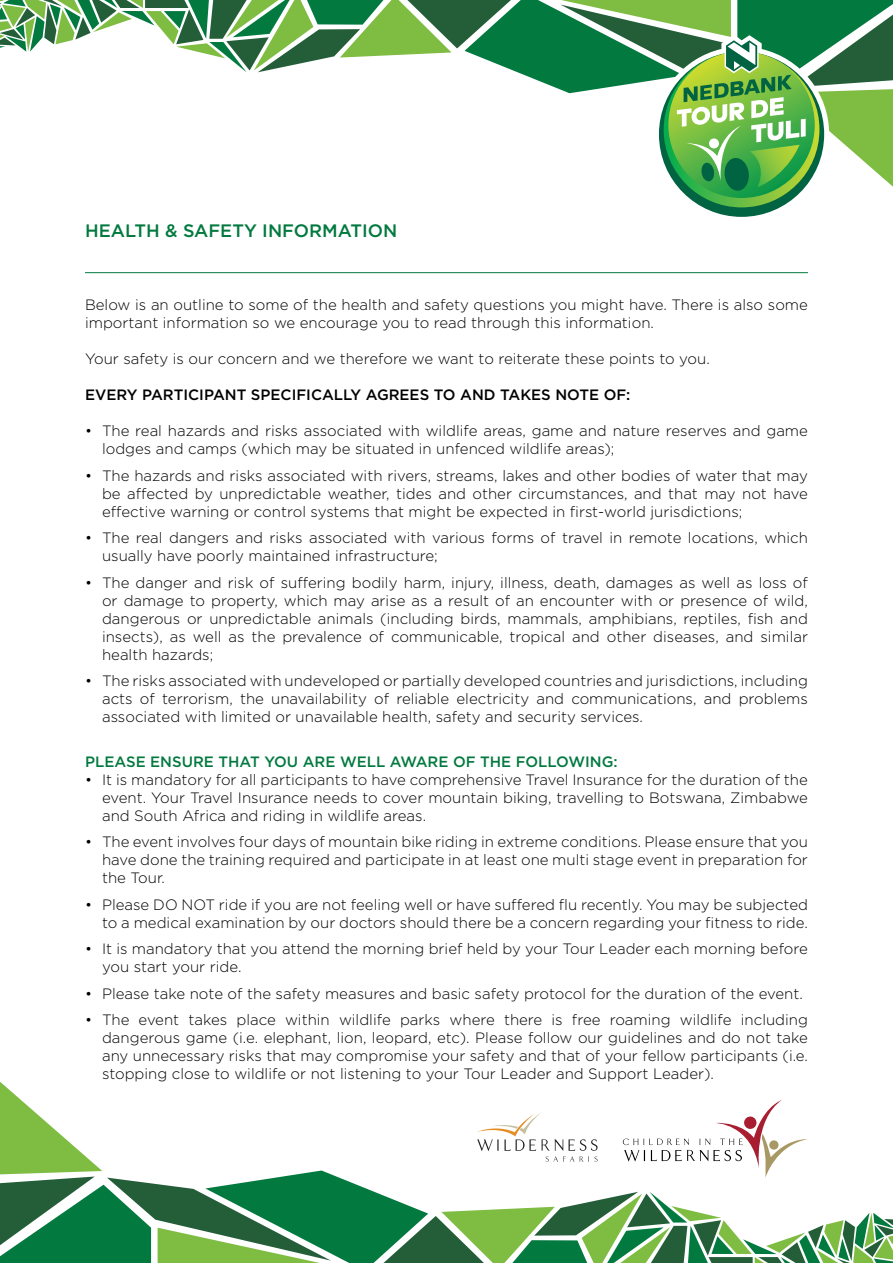
<style>
.page{position:relative;width:893px;height:1263px;background:#fff}
.page>*{position:absolute;margin:0;border:0;box-sizing:border-box;transform-origin:0 0}
.t1{font:500 18px "Gotham HTF";color:#02793f}
.t2{font:300 15px/18px "Gotham HTF";color:#000;text-align:justify}
.t3{font:500 15px "Gotham HTF";color:#000}
.t4{font:500 15px "Gotham HTF";color:#02793f}
</style>
<div class="page">
<svg style="left:0;top:0;width:893px;height:217px"></svg>
<svg style="left:0;top:1081px;width:893px;height:182px"></svg>
<hr style="left:85px;top:272px;width:723px;height:1px;background:#02793f">
<p class="t1" style="left:85px;top:220px;width:314px">HEALTH &amp; SAFETY INFORMATION</p>
<p class="t2" style="left:85px;top:296px;width:724px">Below is an outline to some of the health and safety questions you might have. There is also some important information so we encourage you to read through this information.</p>
<p class="t2" style="left:85px;top:350px;width:626px">Your safety is our concern and we therefore we want to reiterate these points to you.</p>
<p class="t3" style="left:85px;top:386px;width:547px">EVERY PARTICIPANT SPECIFICALLY AGREES TO AND TAKES NOTE OF:</p>
<p class="t2" style="left:102px;top:422px;width:707px;text-indent:-17px">• The real hazards and risks associated with wildlife areas, game and nature reserves and game lodges and camps (which may be situated in unfenced wildlife areas);</p>
<p class="t2" style="left:102px;top:466px;width:707px;text-indent:-17px">• The hazards and risks associated with rivers, streams, lakes and other bodies of water that may be affected by unpredictable weather, tides and other circumstances, and that may not have effective warning or control systems that might be expected in first-world jurisdictions;</p>
<p class="t2" style="left:102px;top:529px;width:707px;text-indent:-17px">• The real dangers and risks associated with various forms of travel in remote locations, which usually have poorly maintained infrastructure;</p>
<p class="t2" style="left:102px;top:573px;width:707px;text-indent:-17px">• The danger and risk of suffering bodily harm, injury, illness, death, damages as well as loss of or damage to property, which may arise as a result of an encounter with or presence of wild, dangerous or unpredictable animals (including birds, mammals, amphibians, reptiles, fish and insects), as well as the prevalence of communicable, tropical and other diseases, and similar health hazards;</p>
<p class="t2" style="left:102px;top:672px;width:707px;text-indent:-17px">• The risks associated with undeveloped or partially developed countries and jurisdictions, including acts of terrorism, the unavailability of reliable electricity and communications, and problems associated with limited or unavailable health, safety and security services.</p>
<p class="t4" style="left:85px;top:753px;width:534px">PLEASE ENSURE THAT YOU ARE WELL AWARE OF THE FOLLOWING:</p>
<p class="t2" style="left:102px;top:770px;width:707px;text-indent:-17px">• It is mandatory for all participants to have comprehensive Travel Insurance for the duration of the event. Your Travel Insurance needs to cover mountain biking, travelling to Botswana, Zimbabwe and South Africa and riding in wildlife areas.</p>
<p class="t2" style="left:102px;top:833px;width:707px;text-indent:-17px">• The event involves four days of mountain bike riding in extreme conditions. Please ensure that you have done the training required and participate in at least one multi stage event in preparation for the Tour.</p>
<p class="t2" style="left:85px;top:895px;width:724px;text-align:right">• Please DO NOT ride if you are not feeling well or have suffered flu recently. You may be subjected to a medical examination by our doctors should there be a concern regarding your fitness to ride.</p>
<p class="t2" style="left:102px;top:940px;width:707px;text-indent:-17px">• It is mandatory that you attend the morning brief held by your Tour Leader each morning before you start your ride.</p>
<p class="t2" style="left:85px;top:984px;width:719px">• Please take note of the safety measures and basic safety protocol for the duration of the event.</p>
<p class="t2" style="left:102px;top:1011px;width:707px;text-indent:-17px">• The event takes place within wildlife parks where there is free roaming wildlife including dangerous game (i.e. elephant, lion, leopard, etc). Please follow our guidelines and do not take any unnecessary risks that may compromise your safety and that of your fellow participants (i.e. stopping close to wildlife or not listening to your Tour Leader and Support Leader).</p>
</div>
